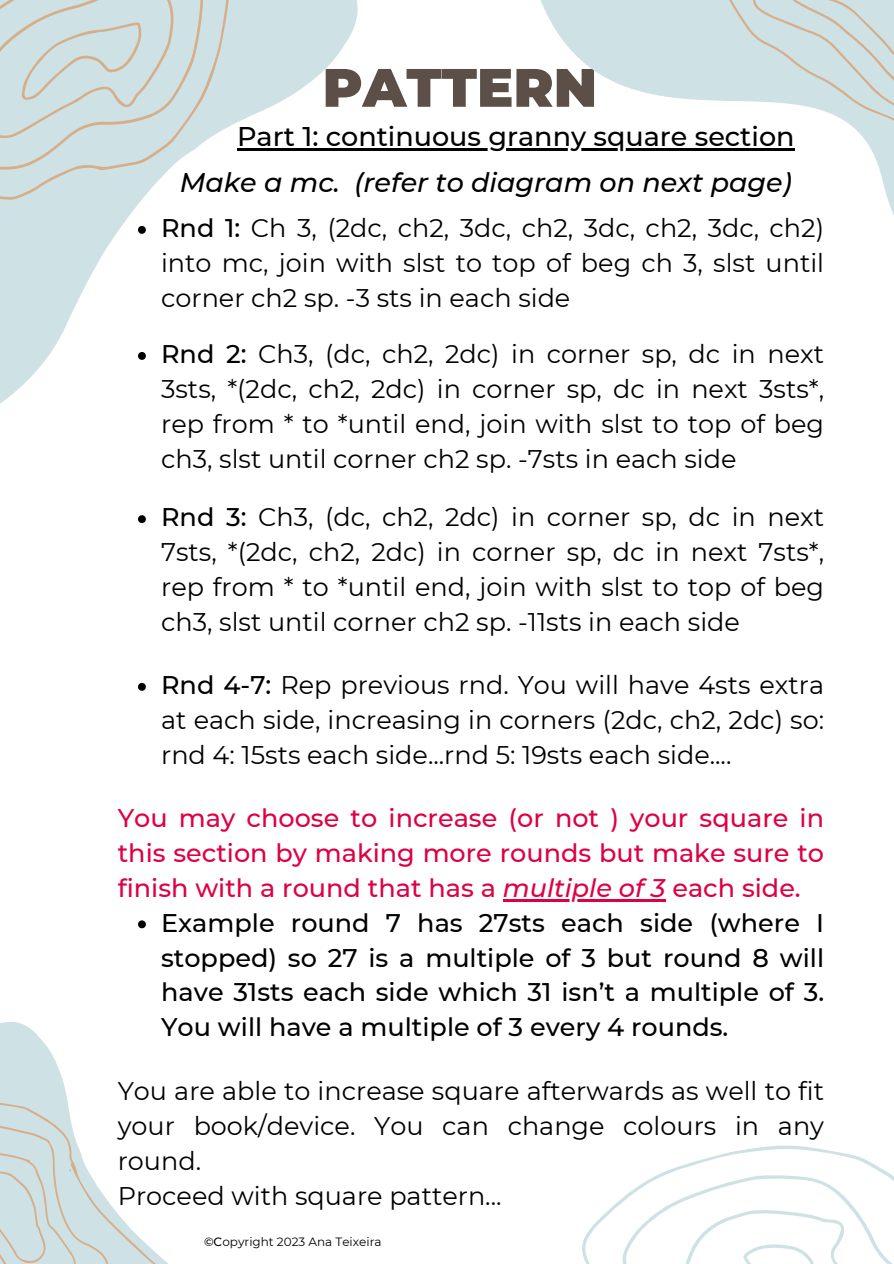
<style>
.page{position:relative;width:894px;height:1264px;background:#fff}
.page>*{position:absolute;margin:0;border:0;box-sizing:border-box;transform-origin:0 0}
.t1{font:900 54px "Montserrat";color:#5b4f47}
.t2{font:500 27px "Montserrat";color:#000}
.t3{font:italic 500 27px "Montserrat";color:#000}
.t4{font:25.5px/34.8px "Montserrat";color:#000;text-align:justify}
.t5{font:500 25.5px/34.8px "Montserrat";color:#000;text-align:justify}
.t6{font:500 25.5px/34.8px "Montserrat";color:#de0043;text-align:justify}
.t7{font:12px "Montserrat";color:#000}
.s1{font-weight:500}
.s2{font-style:italic}
</style>
<div class="page">
<svg style="left:511px;top:0;width:382px;height:213px"></svg>
<svg style="left:698px;top:0;width:195px;height:189px"></svg>
<svg style="left:0;top:0;width:450px;height:524px"></svg>
<svg style="left:0;top:0;width:257px;height:247px;fill:#cee1e4"></svg>
<svg style="left:582px;top:1145px;width:311px;height:118px"></svg>
<svg style="left:0;top:1022px;width:58px;height:46px;fill:#cee1e4"></svg>
<svg style="left:0;top:1068px;width:167px;height:195px"></svg>
<svg style="left:138px;top:226px;width:8px;height:8px"></svg>
<svg style="left:138px;top:352px;width:8px;height:8px"></svg>
<svg style="left:138px;top:515px;width:8px;height:8px"></svg>
<svg style="left:138px;top:683px;width:8px;height:7px"></svg>
<hr style="left:502px;top:899px;width:163px;height:2px;background:#de0043">
<svg style="left:138px;top:920px;width:8px;height:8px"></svg>
<hr style="left:237px;top:148px;width:557px;height:2px;background:#000">
<p class="t1" style="left:322px;top:54px;width:276px">PATTERN</p>
<h2 class="t2" style="left:237px;top:120px;width:558px">Part 1: continuous granny square section</h2>
<p class="t3" style="left:180px;top:166px;width:613px">Make a mc. (refer to diagram on next page)</p>
<p class="t4" style="left:161px;top:211px;width:664px"><span class="s1">Rnd 1:</span> Ch 3, (2dc, ch2, 3dc, ch2, 3dc, ch2, 3dc, ch2) into mc, join with slst to top of beg ch 3, slst until corner ch2 sp. -3 sts in each side</p>
<p class="t4" style="left:161px;top:337px;width:664px"><span class="s1">Rnd 2:</span> Ch3, (dc, ch2, 2dc) in corner sp, dc in next 3sts, *(2dc, ch2, 2dc) in corner sp, dc in next 3sts*, rep from * to *until end, join with slst to top of beg ch3, slst until corner ch2 sp. -7sts in each side</p>
<h1 class="t4" style="left:161px;top:500px;width:664px"><span class="s1">Rnd 3:</span> Ch3, (dc, ch2, 2dc) in corner sp, dc in next 7sts, *(2dc, ch2, 2dc) in corner sp, dc in next 7sts*, rep from * to *until end, join with slst to top of beg ch3, slst until corner ch2 sp. -11sts in each side</h1>
<h2 class="t4" style="left:161px;top:667px;width:664px"><span class="s1">Rnd 4-7:</span> Rep previous rnd. You will have 4sts extra at each side, increasing in corners (2dc, ch2, 2dc) so: rnd 4: 15sts each side...rnd 5: 19sts each side....</h2>
<p class="t6" style="left:118px;top:800px;width:707px">You may choose to increase (or not ) your square in this section by making more rounds but make sure to finish with a round that has a <span class="s2">multiple of 3</span> each side.</p>
<p class="t5" style="left:161px;top:905px;width:664px">Example round 7 has 27sts each side (where I stopped) so 27 is a multiple of 3 but round 8 will have 31sts each side which 31 isn’t a multiple of 3.</p>
<p class="t5" style="left:161px;top:1009px;width:568px">You will have a multiple of 3 every 4 rounds.</p>
<p class="t4" style="left:118px;top:1073px;width:707px">You are able to increase square afterwards as well to fit your book/device. You can change colours in any round.</p>
<h3 class="t4" style="left:118px;top:1178px;width:385px">Proceed with square pattern...</h3>
<p class="t7" style="left:204px;top:1233px;width:179px"><span class="s1">©C</span>opyright 2023 Ana Teixeira</p>
</div>
